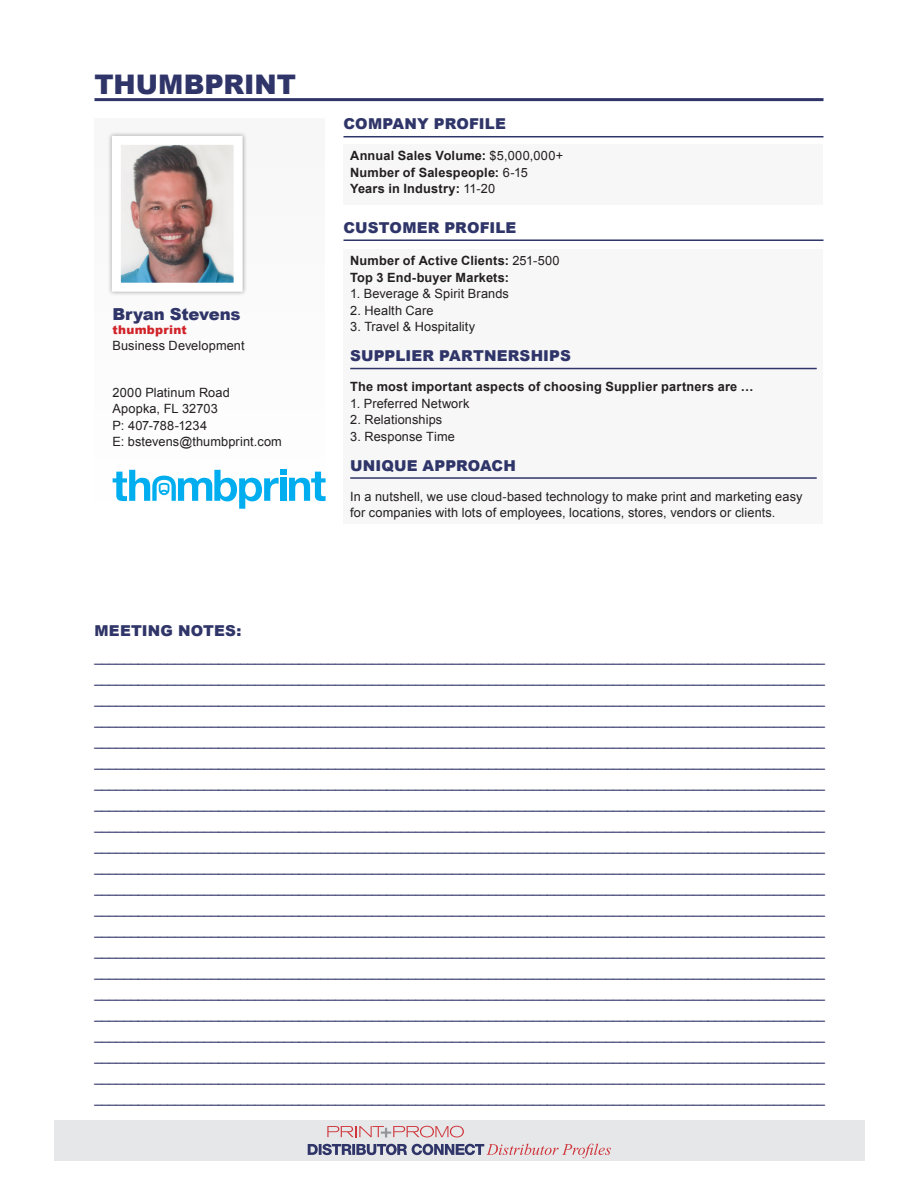
<style>
.page{position:relative;width:918px;height:1188px;background:#fff}
.page>*{position:absolute;margin:0;border:0;box-sizing:border-box;transform-origin:0 0}
.Company_Name{font:900 27px "Arial";color:#2f3568}
.Contact_Name{font:900 16.5px "Arial";letter-spacing:-.01em;color:#2f3568}
.section_heads{font:900 15px "Arial";letter-spacing:.01em;color:#2f3568}
.t1{font:13.5px/21px "Arial";color:#2f3568;text-align:justify}
.Text{font:12.75px/16.5px "Arial";letter-spacing:.01em;color:#231f20}
.Text-2{font:700 12.75px "Arial";letter-spacing:.015em;color:#231f20}
.Contact_Title{font:900 12px "Arial";letter-spacing:.02em;color:#d1232a}
.s1{font-weight:400}
</style>
<div class="page">
<div style="left:94px;top:118px;width:232px;height:384px;background:#f7f7f8"></div>
<hr style="left:94px;top:98px;width:730px;height:3px;background:#2f3568">
<div style="left:54px;top:1120px;width:810px;height:41px;background:#e6e7e9"></div>
<svg style="left:308px;top:1144px;width:303px;height:14px"></svg>
<svg style="left:327px;top:1126px;width:137px;height:11px"></svg>
<svg style="left:113px;top:470px;width:213px;height:39px"></svg>
<img style="left:109px;top:133px;width:137px;height:161px">
<hr style="left:344px;top:136px;width:480px;height:1px;background:#2f3568">
<div style="left:344px;top:144px;width:480px;height:61px;background:#f7f7f8"></div>
<hr style="left:344px;top:239px;width:480px;height:2px;background:#2f3568">
<div style="left:344px;top:249px;width:480px;height:275px;background:#f7f7f8"></div>
<hr style="left:350px;top:368px;width:467px;height:1px;background:#2f3568">
<hr style="left:350px;top:477px;width:467px;height:2px;background:#2f3568">
<p class="Company_Name" style="left:94px;top:64px;width:203px">THUMBPRINT</p>
<p class="Contact_Name" style="left:112px;top:303px;width:130px">Bryan Stevens</p>
<p class="Contact_Title" style="left:112px;top:321px;width:76px">thumbprint</p>
<p class="Text" style="left:112px;top:338px;width:134px">Business Development</p>
<p class="Text" style="left:112px;top:384px;width:119px">2000 Platinum Road</p>
<p class="Text" style="left:112px;top:401px;width:107px">Apopka, FL 32703</p>
<p class="Text" style="left:112px;top:417px;width:96px">P: 407-788-1234</p>
<p class="Text" style="left:112px;top:434px;width:171px">E: bstevens@thumbprint.com</p>
<p class="section_heads" style="left:344px;top:113px;width:164px">COMPANY PROFILE</p>
<p class="Text-2" style="left:350px;top:147px;width:214px">Annual Sales Volume: <span class="s1">$5,000,000+</span></p>
<p class="Text-2" style="left:350px;top:164px;width:179px">Number of Salespeople: <span class="s1">6-15</span></p>
<p class="Text-2" style="left:350px;top:180px;width:146px">Years in Industry: <span class="s1">11-20</span></p>
<p class="section_heads" style="left:344px;top:216px;width:174px">CUSTOMER PROFILE</p>
<p class="Text-2" style="left:350px;top:252px;width:211px">Number of Active Clients: <span class="s1">251-500</span></p>
<p class="Text-2" style="left:350px;top:269px;width:160px">Top 3 End-buyer Markets:</p>
<p class="Text" style="left:350px;top:285px;width:160px">1. Beverage &amp; Spirit Brands</p>
<p class="Text" style="left:350px;top:302px;width:85px">2. Health Care</p>
<p class="Text" style="left:350px;top:318px;width:126px">3. Travel &amp; Hospitality</p>
<p class="section_heads" style="left:350px;top:345px;width:222px">SUPPLIER PARTNERSHIPS</p>
<p class="Text-2" style="left:350px;top:378px;width:405px">The most important aspects of choosing Supplier partners are …</p>
<p class="Text" style="left:350px;top:395px;width:121px">1. Preferred Network</p>
<p class="Text" style="left:350px;top:411px;width:94px">2. Relationships</p>
<p class="Text" style="left:350px;top:428px;width:106px">3. Response Time</p>
<p class="section_heads" style="left:350px;top:454px;width:167px">UNIQUE APPROACH</p>
<p class="Text" style="left:350px;top:488px;width:454px">In a nutshell, we use cloud-based technology to make print and marketing easy for companies with lots of employees, locations, stores, vendors or clients.</p>
<p class="section_heads" style="left:94px;top:620px;width:148px">MEETING NOTES:</p>
<p class="t1" style="left:94px;top:647px;width:732px">____________________________________________________________________________________________________ ____________________________________________________________________________________________________ ____________________________________________________________________________________________________ ____________________________________________________________________________________________________ ____________________________________________________________________________________________________ ____________________________________________________________________________________________________ ____________________________________________________________________________________________________ ____________________________________________________________________________________________________ ____________________________________________________________________________________________________ ____________________________________________________________________________________________________ ____________________________________________________________________________________________________ ____________________________________________________________________________________________________ ____________________________________________________________________________________________________ ____________________________________________________________________________________________________ ____________________________________________________________________________________________________ ____________________________________________________________________________________________________ ____________________________________________________________________________________________________ ____________________________________________________________________________________________________ ____________________________________________________________________________________________________ ____________________________________________________________________________________________________ ____________________________________________________________________________________________________ ____________________________________________________________________________________________________</p>
</div>
